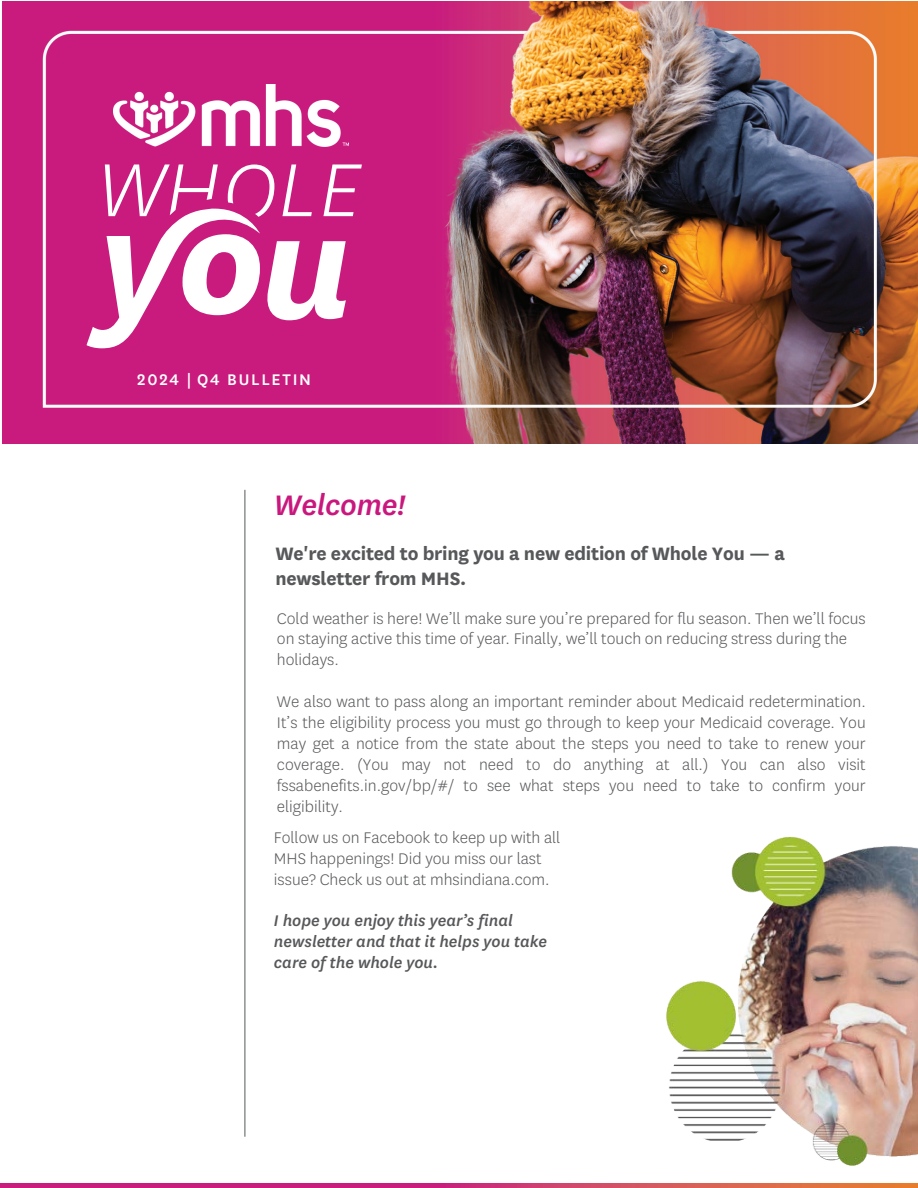
<style>
.page{position:relative;width:918px;height:1188px;background:#fff}
.page>*{position:absolute;margin:0;border:0;box-sizing:border-box;transform-origin:0 0}
.t1{font:italic 500 33px "Centene Sans";letter-spacing:-.01em;color:#c9187d}
.t2{font:700 21px/25.7px "Centene Sans";letter-spacing:-.01em;color:#57585a}
.t3{font:300 18px/20.9px "Centene Sans";color:#57585a}
.t4{font:italic 500 18px/21px "Centene Sans";color:#57585a}
.t5{font:500 18px "Centene Sans";letter-spacing:.1em;color:#fff}
</style>
<div class="page">
<img style="left:2px;top:1px;width:916px;height:443px">
<svg style="left:0;top:1183px;width:537px;height:5px;background:#c91f7c"></svg>
<svg style="left:87px;top:164px;width:275px;height:184px;fill:#c91b7d"></svg>
<img style="left:114px;top:84px;width:234px;height:63px">
<hr style="left:245px;top:490px;width:1px;height:647px;background:#57585a">
<img style="left:537px;top:836px;width:381px;height:352px">
<p class="t5" style="left:137px;top:367px;width:175px">2024 | Q4 BULLETIN</p>
<h2 class="t1" style="left:274px;top:483px;width:133px">Welcome!</h2>
<h3 class="t2" style="left:275px;top:539px;width:511px">We're excited to bring you a new edition of Whole You — a newsletter from MHS.</h3>
<p class="t3" style="left:277px;top:607px;width:590px">Cold weather is here! We’ll make sure you’re prepared for flu season. Then we’ll focus on staying active this time of year. Finally, we’ll touch on reducing stress during the holidays.</p>
<p class="t3" style="left:277px;top:691px;width:590px;text-align:justify">We also want to pass along an important reminder about Medicaid redetermination.<br>It’s the eligibility process you must go through to keep your Medicaid coverage. You may get a notice from the state about the steps you need to take to renew your coverage. (You may not need to do anything at all.) You can also visit fssabenefits.in.gov/bp/#/ to see what steps you need to take to confirm your eligibility.</p>
<p class="t3" style="left:274px;top:826px;width:288px">Follow us on Facebook to keep up with all<br>MHS happenings! Did you miss our last issue? Check us out at mhsindiana.com.</p>
<p class="t4" style="left:274px;top:909px;width:275px">I hope you enjoy this year’s final newsletter and that it helps you take care of the whole you.</p>
</div>
